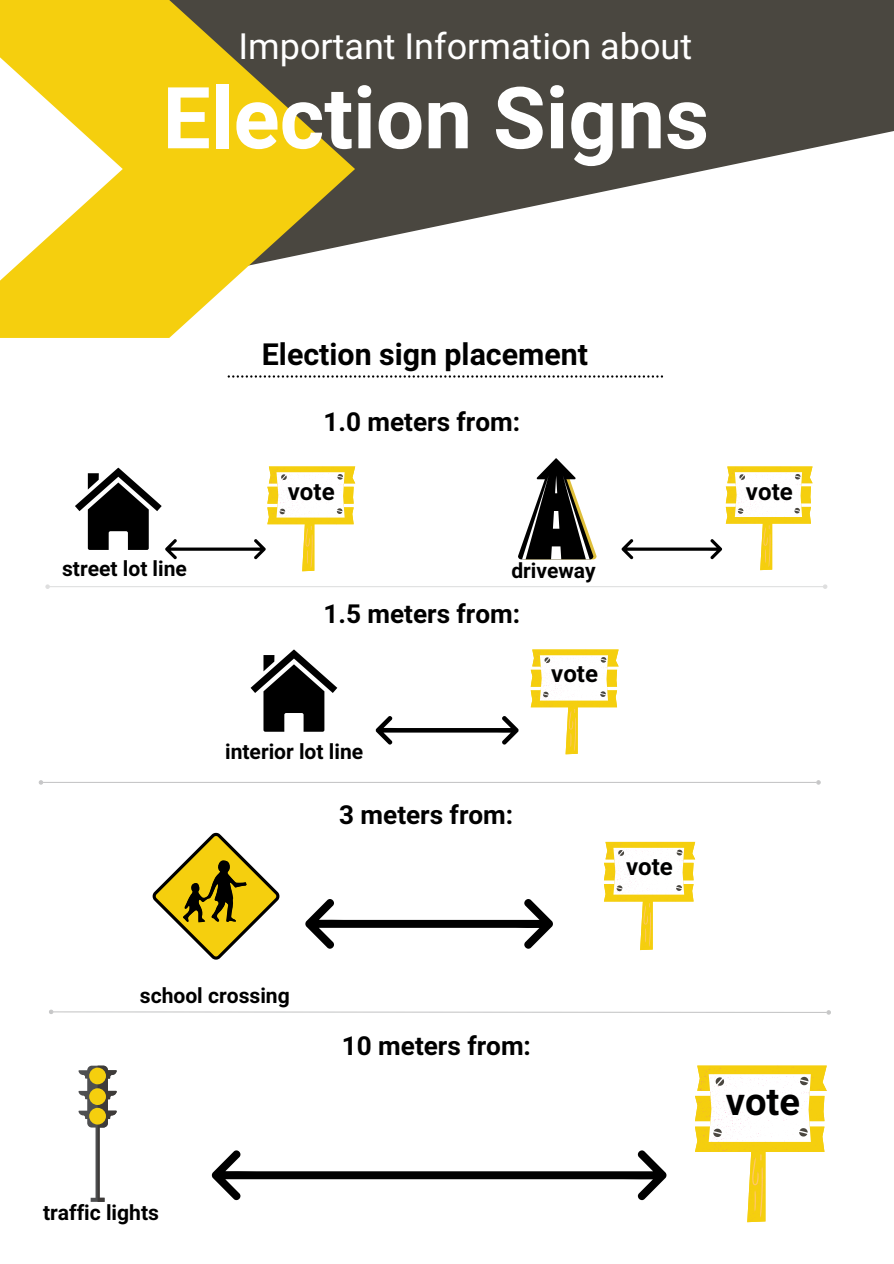
<style>
.page{position:relative;width:894px;height:1264px;background:#fff}
.page>*{position:absolute;margin:0;border:0;box-sizing:border-box;transform-origin:0 0}
.t1{font:700 85.5px "Araboto";color:#fff}
.t2{font:700 38.1px "Araboto";color:#000}
.t3{font:36px "Araboto";color:#fff}
.t4{font:700 30.3px "Araboto";color:#000}
.t5{font:700 26.1px "Araboto";color:#000}
.t6{font:700 24px "Araboto";color:#000}
.t7{font:700 21.15px "Araboto";color:#000}
.t8{font:700 21px "Araboto";color:#000}
</style>
<div class="page">
<svg style="left:355px;top:0;width:538px;height:244px;fill:#4a4740"></svg>
<svg style="left:0;top:0;width:355px;height:338px;fill:#f5cf0e"></svg>
<svg style="left:227px;top:375px;width:436px;height:2px"></svg>
<svg style="left:518px;top:458px;width:78px;height:101px"></svg>
<svg style="left:695px;top:1065px;width:131px;height:157px"></svg>
<svg style="left:78px;top:1065px;width:39px;height:136px"></svg>
<div style="left:89px;top:1067px;width:17px;height:17px;background:#f5cf0e;border-radius:50%"></div>
<div style="left:89px;top:1088px;width:17px;height:16px;background:#f5cf0e;border-radius:50%"></div>
<div style="left:89px;top:1107px;width:17px;height:17px;background:#f5cf0e;border-radius:50%"></div>
<svg style="left:152px;top:832px;width:128px;height:128px"></svg>
<svg style="left:604px;top:842px;width:91px;height:108px"></svg>
<svg style="left:75px;top:466px;width:280px;height:105px"></svg>
<svg style="left:621px;top:466px;width:191px;height:104px"></svg>
<svg style="left:250px;top:649px;width:87px;height:82px"></svg>
<svg style="left:530px;top:649px;width:88px;height:105px"></svg>
<svg style="left:375px;top:716px;width:143px;height:29px"></svg>
<svg style="left:305px;top:899px;width:248px;height:50px"></svg>
<svg style="left:211px;top:1150px;width:455px;height:51px"></svg>
<hr style="left:50px;top:586px;width:773px;height:1px;background:#4e4f51">
<svg style="left:45px;top:584px;width:6px;height:5px"></svg>
<svg style="left:821px;top:584px;width:6px;height:5px"></svg>
<hr style="left:43px;top:781px;width:773px;height:2px;background:#4e4f51">
<svg style="left:39px;top:780px;width:5px;height:4px"></svg>
<svg style="left:815px;top:780px;width:5px;height:4px"></svg>
<svg style="left:49px;top:1009px;width:782px;height:5px"></svg>
<h1 class="t3" style="left:238px;top:25px;width:455px">Important Information about</h1>
<h1 class="t1" style="left:162px;top:68px;width:548px">Election Signs</h1>
<p class="t4" style="left:262px;top:336px;width:327px">Election sign placement</p>
<p class="t5" style="left:323px;top:407px;width:198px">1.0 meters from:</p>
<p class="t6" style="left:288px;top:477px;width:48px">vote</p>
<p class="t6" style="left:745px;top:477px;width:48px">vote</p>
<p class="t7" style="left:62px;top:556px;width:126px">street lot line</p>
<p class="t8" style="left:511px;top:558px;width:86px">driveway</p>
<p class="t5" style="left:323px;top:598px;width:198px">1.5 meters from:</p>
<p class="t7" style="left:225px;top:739px;width:140px">interior lot line</p>
<p class="t5" style="left:339px;top:799px;width:175px">3 meters from:</p>
<p class="t6" style="left:551px;top:659px;width:48px">vote</p>
<p class="t6" style="left:625px;top:852px;width:48px">vote</p>
<p class="t7" style="left:140px;top:983px;width:151px">school crossing</p>
<p class="t5" style="left:342px;top:1030px;width:190px">10 meters from:</p>
<p class="t7" style="left:43px;top:1199px;width:117px">traffic lights</p>
<h2 class="t2" style="left:725px;top:1079px;width:76px">vote</h2>
</div>
